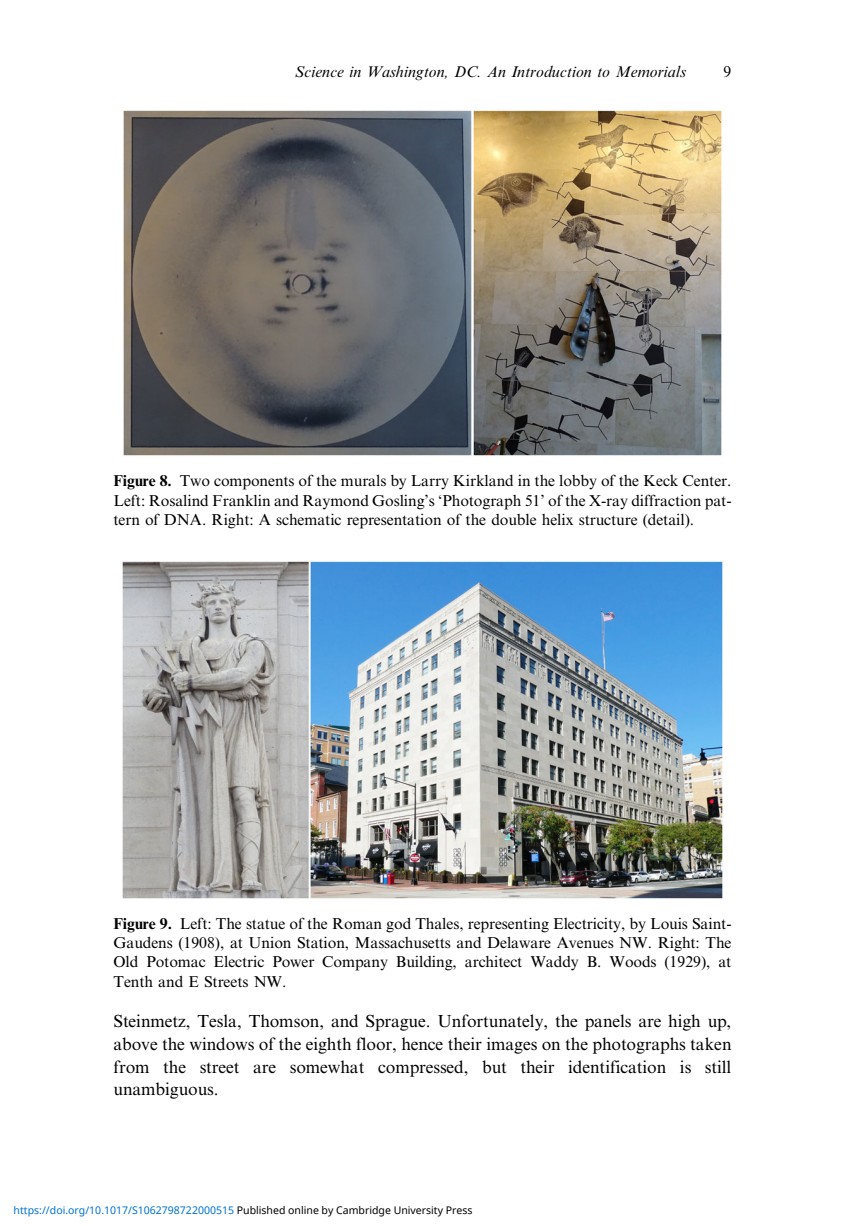
<style>
.page{position:relative;width:864px;height:1226px;background:#fff}
.page>*{position:absolute;margin:0;border:0;box-sizing:border-box;transform-origin:0 0}
.t1{font:17.5px/22.8px "Adv O Ta 20 b 42 a 7";color:#000;text-align:justify}
.t2{font:15.75px/19.2px "Adv O Ta 20 b 42 a 7";color:#000;text-align:justify}
.t3{font:15.75px "Adv OT5 cf 73554.I";color:#000}
.t4{font:10.5px "Noto Sans";color:#0172cf}
.s1{font-family:"Adv OT63936 fca.B"}
.s2{font-style:inherit}
.s3{color:#000}
</style>
<div class="page">
<img style="left:123px;top:110px;width:599px;height:346px">
<img style="left:122px;top:561px;width:601px;height:338px">
<p class="t3" style="left:295px;top:66px;width:392px">Science in Washington, DC. An Introduction to Memorials</p>
<p class="t2" style="left:723px;top:63px;width:9px">9</p>
<p class="t2" style="left:113px;top:472px;width:619px"><span class="s1">Figure 8.</span> Two components of the murals by Larry Kirkland in the lobby of the Keck Center.<br>Left: Rosalind Franklin and Raymond Gosling<span class="s2">’</span>s <span class="s2">‘</span>Photograph 51<span class="s2">’</span> of the X-ray diffraction pat&shy;tern of DNA. Right: A schematic representation of the double helix structure (detail).</p>
<p class="t2" style="left:113px;top:915px;width:619px"><span class="s1">Figure 9.</span> Left: The statue of the Roman god Thales, representing Electricity, by Louis Saint-Gaudens (1908), at Union Station, Massachusetts and Delaware Avenues NW. Right: The Old Potomac Electric Power Company Building, architect Waddy B. Woods (1929), at Tenth and E Streets NW.</p>
<p class="t1" style="left:113px;top:1011px;width:619px">Steinmetz, Tesla, Thomson, and Sprague. Unfortunately, the panels are high up, above the windows of the eighth floor, hence their images on the photographs taken from the street are somewhat compressed, but their identification is still unambiguous.</p>
<p class="t4" style="left:14px;top:1202px;width:460px">https://doi.org/10.1017/S1062798722000515 <span class="s3">Published online by Cambridge University Press</span></p>
</div>
